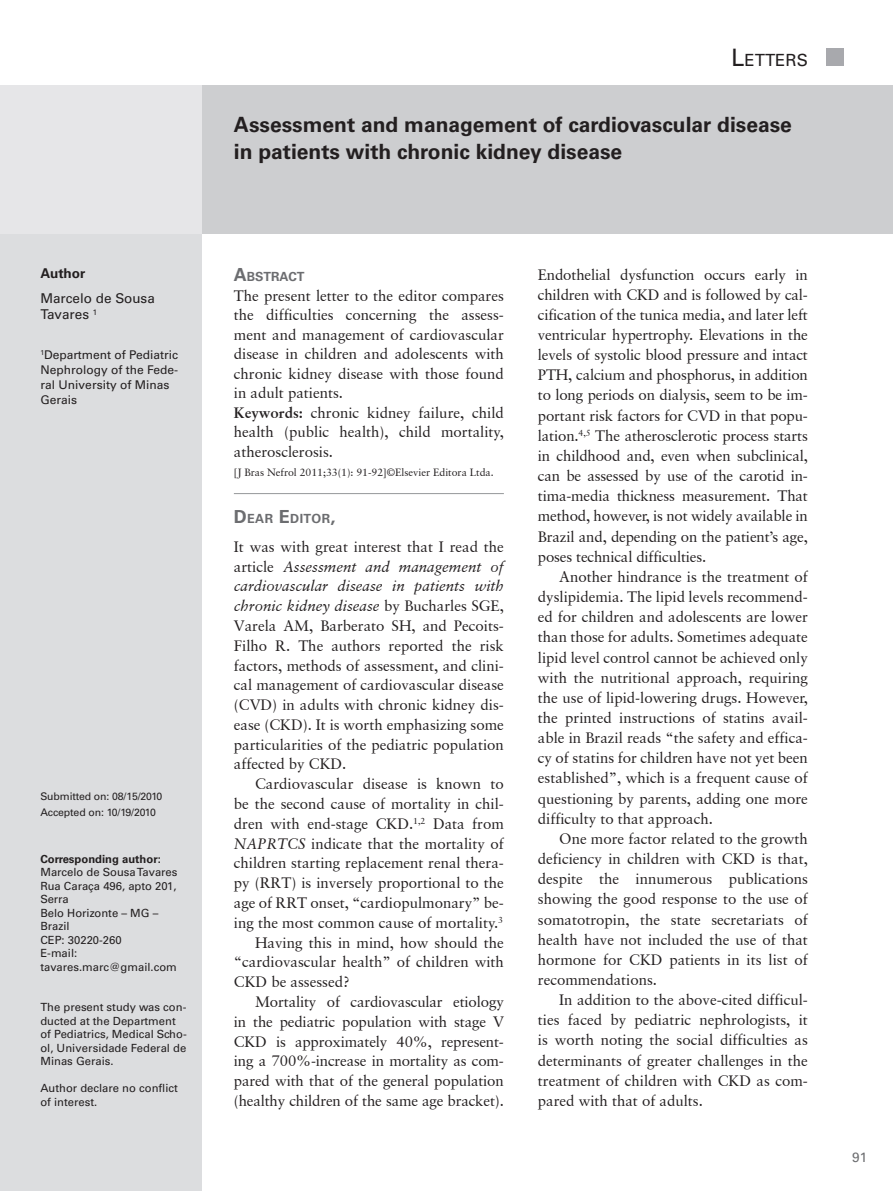
<style>
.page{position:relative;width:893px;height:1191px;background:#fff}
.page>*{position:absolute;margin:0;border:0;box-sizing:border-box;transform-origin:0 0}
._00_TItulo_Portugues{font:700 21px/27px "Univers LT Std";color:#231f20}
.t1{font:16.8px "Univers LT Std";color:#231f20}
._01_Texto_Paragrafo{font:15px/20.1px "Garamond Retrospective S Si";color:#231f20;text-align:justify}
._01a_Texto_sem_Parág{font:15px/19.8px "Garamond Retrospective S Si";color:#231f20;text-align:justify}
._01c_Resumo_Ingles{font:15px/19.5px "Garamond Retrospective S Si";color:#231f20;text-align:justify}
.A_Autores_Nomes{font:13.5px/16.5px "Univers LT Std";color:#231f20}
.A_Autores_Locais{font:13.5px "Univers 65 Bold";color:#231f20}
.t2{font:13.5px "Univers LT Std";color:#6c6d70}
._02a_Subtitulo_01{font:700 12.6px "Univers LT Std";letter-spacing:.03em;color:#6c6d70}
._01a_Texto_sem_Parág-2{font:700 12.6px "Univers LT Std";color:#6c6d70}
.A_Autores_Locais-2{font:12px/15px "Univers LT Std";color:#231f20}
.A_Correspondecia{font:11.25px/13.5px "Univers LT Std";color:#231f20}
.A_Correspondecia-2{font:700 11.25px "Univers LT Std";color:#231f20}
._01a_Texto_sem_Parág-3{font:10.5px "Garamond Retrospective S Si";color:#231f20}
.A_Data{font:10.5px "Univers LT Std";letter-spacing:-.01em;color:#231f20}
.s1{font-size:24px}
.s2{font-size:18px}
.s3{font-weight:700}
.s4{font-style:italic}
</style>
<div class="page">
<div style="left:0;top:85px;width:202px;height:1106px;background:#dcdddf"></div>
<div style="left:0;top:85px;width:893px;height:149px;background:linear-gradient(to right,#e0e0e2,#c6c7c9)"></div>
<div style="left:826px;top:49px;width:17px;height:17px;background:#a8a9ad"></div>
<hr style="left:234px;top:493px;width:270px;height:1px;background:#95979a">
<p class="A_Autores_Locais" style="left:40px;top:265px;width:46px">Author</p>
<p class="A_Autores_Nomes" style="left:40px;top:290px;width:116px">Marcelo de Sousa<br>Tavares <sup>1</sup></p>
<p class="A_Autores_Locais-2" style="left:40px;top:347px;width:139px"><sup>1</sup>Department of Pediatric<br>Nephrology of the Fede&shy;ral University of Minas<br>Gerais</p>
<p class="A_Data" style="left:40px;top:790px;width:124px">Submitted on: 08/15/2010</p>
<p class="A_Data" style="left:40px;top:806px;width:117px">Accepted on: 10/19/2010</p>
<p class="A_Correspondecia-2" style="left:40px;top:852px;width:122px">Corresponding author:</p>
<p class="A_Correspondecia" style="left:40px;top:865px;width:139px">Marcelo de Sousa Tavares</p>
<p class="A_Correspondecia" style="left:40px;top:879px;width:138px">Rua Caraça 496, apto 201,<br>Serra</p>
<p class="A_Correspondecia" style="left:40px;top:906px;width:119px">Belo Horizonte – MG –<br>Brazil<br>CEP: 30220-260</p>
<p class="A_Correspondecia" style="left:40px;top:946px;width:138px">E-mail: tavares.marc@gmail.com</p>
<p class="A_Correspondecia" style="left:40px;top:1000px;width:148px">The present study was con&shy;ducted at the Department of Pediatrics, Medical Scho&shy;ol, Universidade Federal de<br>Minas Gerais.</p>
<p class="A_Correspondecia" style="left:40px;top:1081px;width:139px">Author declare no conflict of interest.</p>
<p class="t1" style="left:731px;top:50px;width:78px"><span class="s1">L</span>ETTERS</p>
<p class="_00_TItulo_Portugues" style="left:234px;top:111px;width:560px">Assessment and management of cardiovascular disease in patients with chronic kidney disease</p>
<p class="_01a_Texto_sem_Parág-2" style="left:234px;top:269px;width:72px"><span class="s2">A</span>BSTRACT</p>
<p class="_01c_Resumo_Ingles" style="left:234px;top:285px;width:272px">The present letter to the editor compares the difficulties concerning the assess&shy;ment and management of cardiovascular disease in children and adolescents with chronic kidney disease with those found in adult patients.</p>
<p class="_01c_Resumo_Ingles" style="left:234px;top:402px;width:272px"><span class="s3">Keywords:</span> chronic kidney failure, child health (public health), child mortality, atherosclerosis.</p>
<p class="_01a_Texto_sem_Parág-3" style="left:234px;top:466px;width:261px">[J Bras Nefrol 2011;33(1): 91-92]©Elsevier Editora Ltda.</p>
<p class="_02a_Subtitulo_01" style="left:234px;top:511px;width:103px"><span class="s2">D</span>EAR <span class="s2">E</span> DITOR<span class="s2">,</span></p>
<p class="_01a_Texto_sem_Parág" style="left:234px;top:536px;width:272px">It was with great interest that I read the article <span class="s4">Assessment and management of cardiovascular disease in patients with chronic kidney disease</span> by Bucharles SGE, Varela AM, Barberato SH, and Pecoits-Filho R. The authors reported the risk factors, methods of assessment, and clini&shy;cal management of cardiovascular disease (CVD) in adults with chronic kidney dis&shy;ease (CKD). It is worth emphasizing some particularities of the pediatric population affected by CKD.</p>
<p class="_01_Texto_Paragrafo" style="left:234px;top:774px;width:272px;text-indent:21px">Cardiovascular disease is known to be the second cause of mortality in chil&shy;dren with end-stage CKD.<sup>1,2</sup> Data from <span class="s4">NAPRTCS</span> indicate that the mortality of children starting replacement renal thera&shy;py (RRT) is inversely proportional to the age of RRT onset, “cardiopulmonary” be&shy;ing the most common cause of mortality.<sup>3</sup></p>
<p class="_01_Texto_Paragrafo" style="left:234px;top:932px;width:272px;text-indent:21px">Having this in mind, how should the “cardiovascular health” of children with CKD be assessed?</p>
<p class="_01_Texto_Paragrafo" style="left:234px;top:991px;width:271px;text-indent:21px">Mortality of cardiovascular etiology in the pediatric population with stage V CKD is approximately 40%, represent&shy;ing a 700%-increase in mortality as com&shy;pared with that of the general population (healthy children of the same age bracket).</p>
<p class="_01_Texto_Paragrafo" style="left:538px;top:264px;width:271px">Endothelial dysfunction occurs early in children with CKD and is followed by cal&shy;cification of the tunica media, and later left ventricular hypertrophy. Elevations in the levels of systolic blood pressure and intact PTH, calcium and phosphorus, in addition to long periods on dialysis, seem to be im&shy;portant risk factors for CVD in that popu&shy;lation.<sup>4,5</sup> The atherosclerotic process starts in childhood and, even when subclinical, can be assessed by use of the carotid in&shy;tima-media thickness measurement. That method, however, is not widely available in Brazil and, depending on the patient’s age, poses technical difficulties.</p>
<p class="_01_Texto_Paragrafo" style="left:538px;top:566px;width:272px;text-indent:21px">Another hindrance is the treatment of dyslipidemia. The lipid levels recommend&shy;ed for children and adolescents are lower than those for adults. Sometimes adequate lipid level control cannot be achieved only with the nutritional approach, requiring the use of lipid-lowering drugs. However, the printed instructions of statins avail&shy;able in Brazil reads “the safety and effica&shy;cy of statins for children have not yet been established”, which is a frequent cause of questioning by parents, adding one more difficulty to that approach.</p>
<p class="_01_Texto_Paragrafo" style="left:538px;top:828px;width:272px;text-indent:21px">One more factor related to the growth deficiency in children with CKD is that, despite the innumerous publications showing the good response to the use of somatotropin, the state secretariats of health have not included the use of that hormone for CKD patients in its list of recommendations.</p>
<p class="_01_Texto_Paragrafo" style="left:538px;top:989px;width:271px;text-indent:21px">In addition to the above-cited difficul&shy;ties faced by pediatric nephrologists, it is worth noting the social difficulties as determinants of greater challenges in the treatment of children with CKD as com&shy;pared with that of adults.</p>
<p class="t2" style="left:852px;top:1149px;width:17px">91</p>
</div>
